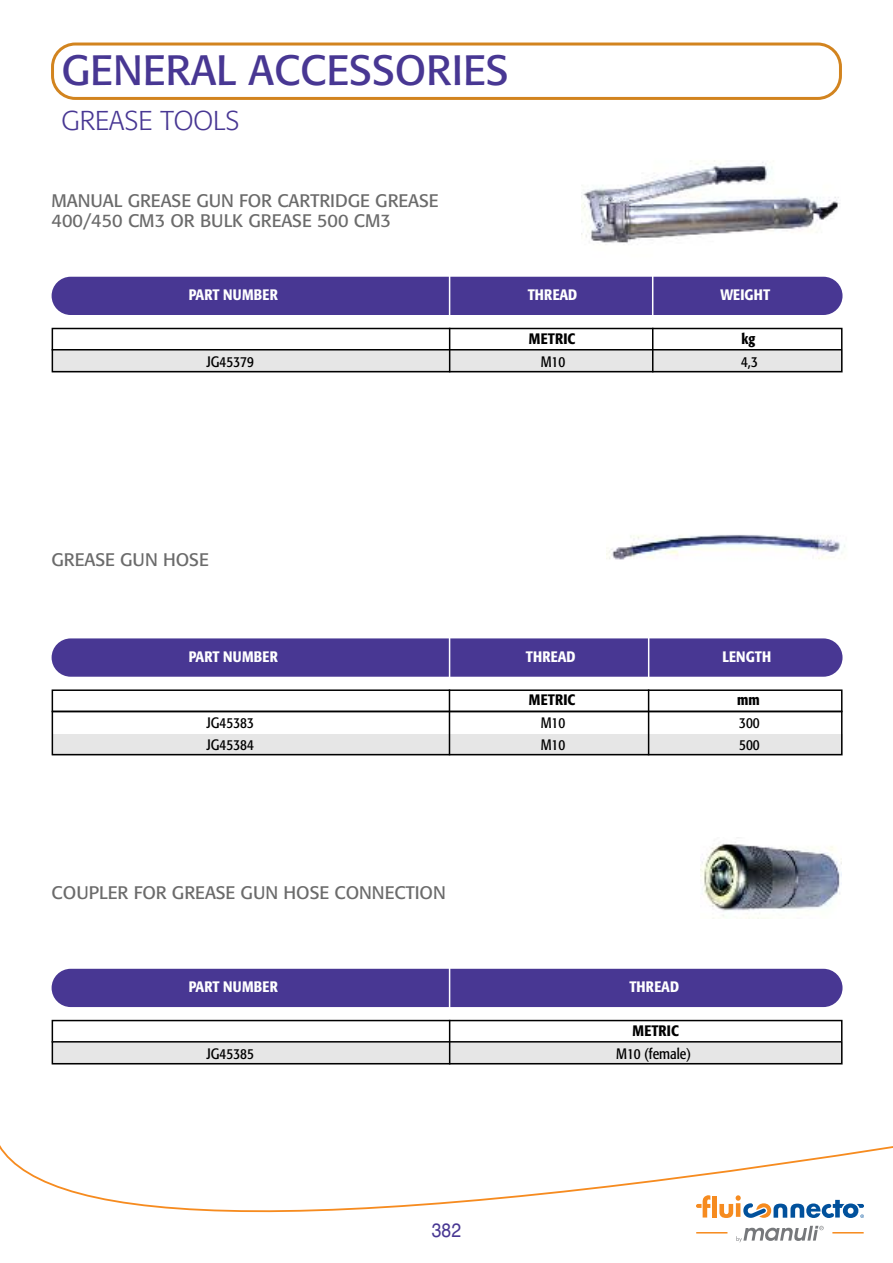
<style>
.page{position:relative;width:893px;height:1263px;background:#fff}
.page>*{position:absolute;margin:0;border:0;box-sizing:border-box;transform-origin:0 0}
.t1{font:42px "Formata";color:#483793}
.t2{font:300 27px "Formata";color:#483793}
.t3{font:19.5px "Helvetica";color:#483793;scale:.9 1}
.t4{font:18px/19.5px "Formata";color:#6b6b6b}
.t5{font:500 condensed 15px "Formata";letter-spacing:.01em;color:#fff}
.t6{font:condensed 15px "Formata";color:#000}
.t7{font:500 condensed 15px "Formata";letter-spacing:.01em;color:#000}
</style>
<div class="page">
<svg style="left:51px;top:43px;width:791px;height:57px"></svg>
<div style="left:52px;top:277px;width:790px;height:38px;background:#483793;border-radius:19px"></div>
<img style="left:581px;top:160px;width:259px;height:83px">
<div style="left:52px;top:328px;width:790px;height:22px;border:2px solid #000"></div>
<div style="left:52px;top:349px;width:790px;height:23px;background:#e6e6e6"></div>
<div style="left:52px;top:349px;width:790px;height:23px;border:2px solid #000"></div>
<hr style="left:449px;top:328px;width:1px;height:44px;background:#000">
<hr style="left:449px;top:273px;width:1px;height:45px;background:#fff">
<hr style="left:652px;top:273px;width:1px;height:45px;background:#fff">
<hr style="left:652px;top:328px;width:1px;height:44px;background:#000">
<div style="left:52px;top:969px;width:790px;height:38px;background:#483793;border-radius:19px"></div>
<div style="left:52px;top:1020px;width:790px;height:22px;border:2px solid #000"></div>
<div style="left:52px;top:1041px;width:790px;height:23px;background:#e6e6e6"></div>
<div style="left:52px;top:1041px;width:790px;height:23px;border:2px solid #000"></div>
<hr style="left:449px;top:1020px;width:1px;height:44px;background:#000">
<hr style="left:449px;top:965px;width:1px;height:45px;background:#fff">
<img style="left:606px;top:535px;width:239px;height:25px">
<img style="left:700px;top:842px;width:142px;height:76px">
<div style="left:52px;top:638px;width:790px;height:39px;background:#483793;border-radius:19px"></div>
<div style="left:52px;top:689px;width:790px;height:23px;border:2px solid #000"></div>
<div style="left:52px;top:734px;width:790px;height:21px;background:#e6e6e6"></div>
<div style="left:52px;top:711px;width:790px;height:44px;border:2px solid #000"></div>
<hr style="left:449px;top:689px;width:1px;height:66px;background:#000">
<hr style="left:449px;top:637px;width:1px;height:42px;background:#fff">
<hr style="left:648px;top:637px;width:1px;height:42px;background:#fff">
<hr style="left:648px;top:689px;width:1px;height:66px;background:#000">
<svg style="left:0;top:1145px;width:893px;height:98px"></svg>
<hr style="left:712px;top:1195px;width:4px;height:22px;background:#f68b1f">
<svg style="left:696px;top:1195px;width:14px;height:22px"></svg>
<svg style="left:719px;top:1195px;width:145px;height:23px"></svg>
<hr style="left:832px;top:1232px;width:32px;height:1px;background:#f68b1f">
<hr style="left:696px;top:1232px;width:31px;height:1px;background:#f68b1f">
<svg style="left:736px;top:1226px;width:88px;height:16px"></svg>
<h1 class="t1" style="left:61px;top:44px;width:449px">GENERAL ACCESSORIES</h1>
<h2 class="t2" style="left:61px;top:104px;width:180px">GREASE TOOLS</h2>
<p class="t4" style="left:52px;top:191px;width:389px">MANUAL GREASE GUN FOR CARTRIDGE GREASE<br>400/450 CM3 OR BULK GREASE 500 CM3</p>
<p class="t5" style="left:189px;top:289px;width:91px">PART NUMBER</p>
<p class="t5" style="left:528px;top:289px;width:51px">THREAD</p>
<p class="t5" style="left:720px;top:289px;width:51px">WEIGHT</p>
<p class="t7" style="left:529px;top:332px;width:48px">METRIC</p>
<p class="t7" style="left:741px;top:332px;width:16px">kg</p>
<p class="t6" style="left:206px;top:352px;width:49px">JG45379</p>
<p class="t6" style="left:541px;top:352px;width:26px">M10</p>
<p class="t6" style="left:741px;top:352px;width:18px">4,3</p>
<p class="t4" style="left:52px;top:550px;width:159px">GREASE GUN HOSE</p>
<p class="t5" style="left:189px;top:650px;width:91px">PART NUMBER</p>
<p class="t5" style="left:526px;top:650px;width:51px">THREAD</p>
<p class="t5" style="left:723px;top:650px;width:50px">LENGTH</p>
<p class="t7" style="left:529px;top:694px;width:48px">METRIC</p>
<p class="t7" style="left:737px;top:694px;width:24px">mm</p>
<p class="t6" style="left:206px;top:714px;width:49px">JG45383</p>
<p class="t6" style="left:541px;top:714px;width:26px">M10</p>
<p class="t6" style="left:739px;top:714px;width:22px">300</p>
<p class="t6" style="left:206px;top:735px;width:49px">JG45384</p>
<p class="t6" style="left:541px;top:735px;width:26px">M10</p>
<p class="t6" style="left:739px;top:735px;width:22px">500</p>
<p class="t4" style="left:52px;top:883px;width:396px">COUPLER FOR GREASE GUN HOSE CONNECTION</p>
<p class="t5" style="left:189px;top:981px;width:91px">PART NUMBER</p>
<p class="t5" style="left:629px;top:981px;width:51px">THREAD</p>
<p class="t7" style="left:632px;top:1024px;width:48px">METRIC</p>
<p class="t6" style="left:206px;top:1044px;width:49px">JG45385</p>
<p class="t6" style="left:616px;top:1044px;width:76px">M10 (female)</p>
<p class="t3" style="left:432px;top:1219px;width:34px">382</p>
</div>
